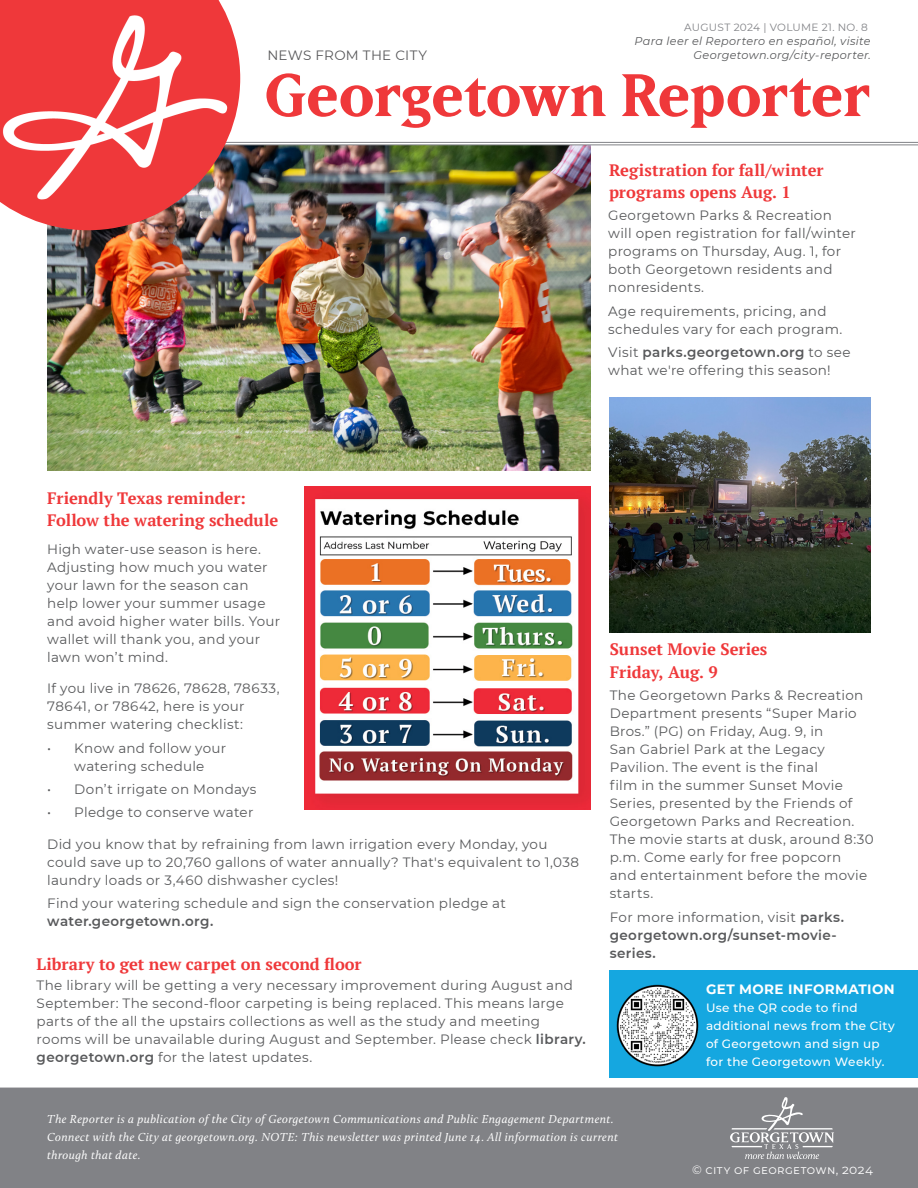
<style>
.page{position:relative;width:918px;height:1188px;background:#fff}
.page>*{position:absolute;margin:0;border:0;box-sizing:border-box;transform-origin:0 0}
.t1{font:700 58.95px "Matrix IIOT";letter-spacing:-.01em;color:#ef383a}
.Blue_Headers{font:700 16.5px/22.5px "PT Serif";color:#ef383a}
.Body_Copy{font:13.5px/18px "Montserrat";letter-spacing:.02em;color:#58595b}
.Body_Copy-2{font:600 13.5px/18px "Montserrat";letter-spacing:.025em;color:#58595b}
.Body_Copy-3{font:700 13.5px "Montserrat";letter-spacing:.03em;color:#fff}
.Body_Copy-4{font:13.5px "Montserrat";letter-spacing:.025em;color:#58585a}
.t2{font:italic 12px/18px "Calluna";letter-spacing:.035em;color:#fff}
.Body_Copy-5{font:500 12px/18px "Montserrat";letter-spacing:.03em;color:#fff}
.t3{font:12px "Montserrat";letter-spacing:.075em;color:#fff}
.Body_Copy-6{font:italic 11.25px/13.5px "Montserrat";letter-spacing:.025em;color:#58595b;text-align:right}
.Body_Copy-7{font:10.5px "Montserrat";letter-spacing:.025em;color:#818286}
.s1{font-weight:600}
.s2{font-weight:400}
</style>
<div class="page">
<img style="left:47px;top:146px;width:543px;height:325px">
<div style="left:0;top:1088px;width:918px;height:100px;background:#818286"></div>
<hr style="left:224px;top:142px;width:694px;height:1px;background:#818286">
<hr style="left:224px;top:145px;width:694px;height:1px;background:#818286">
<img style="left:0;top:0;width:313px;height:231px">
<svg style="left:730px;top:1098px;width:104px;height:61px;background:#949598"></svg>
<div style="left:609px;top:970px;width:309px;height:108px;background:#15a7e0"></div>
<img style="left:616px;top:985px;width:83px;height:82px">
<img style="left:610px;top:397px;width:261px;height:235px">
<img style="left:305px;top:487px;width:285px;height:323px">
<p class="Body_Copy-4" style="left:267px;top:46px;width:161px">NEWS FROM THE CITY</p>
<p class="Body_Copy-7" style="left:684px;top:20px;width:185px">AUGUST 2024 | VOLUME 21. NO. 8</p>
<p class="Body_Copy-6" style="left:634px;top:34px;width:238px">Para leer el Reportero en español, visite<br>Georgetown.org/city-reporter.</p>
<p class="t1" style="left:264px;top:59px;width:607px">Georgetown Reporter</p>
<p class="Blue_Headers" style="left:609px;top:158px;width:216px">Registration for fall/winter programs opens Aug. 1</p>
<p class="Body_Copy" style="left:608px;top:206px;width:249px">Georgetown Parks &amp; Recreation will open registration for fall/winter programs on Thursday, Aug. 1, for both Georgetown residents and nonresidents.</p>
<p class="Body_Copy" style="left:608px;top:301px;width:236px">Age requirements, pricing, and schedules vary for each program.</p>
<p class="Body_Copy" style="left:608px;top:343px;width:244px">Visit <span class="s1">parks.georgetown.org</span> to see what we're offering this season!</p>
<p class="Blue_Headers" style="left:47px;top:486px;width:232px">Friendly Texas reminder:<br>Follow the watering schedule</p>
<p class="Body_Copy" style="left:47px;top:539px;width:234px">High water-use season is here.<br>Adjusting how much you water your lawn for the season can help lower your summer usage and avoid higher water bills. Your wallet will thank you, and your lawn won’t mind.</p>
<p class="Body_Copy" style="left:47px;top:679px;width:234px">If you live in 78626, 78628, 78633,<br>78641, or 78642, here is your summer watering checklist:</p>
<p class="Body_Copy" style="left:47px;top:738px;width:181px;text-align:center">• Know and follow your watering schedule</p>
<p class="Body_Copy" style="left:47px;top:780px;width:211px">• Don’t irrigate on Mondays</p>
<p class="Body_Copy" style="left:47px;top:803px;width:208px">• Pledge to conserve water</p>
<p class="Body_Copy" style="left:47px;top:835px;width:533px">Did you know that by refraining from lawn irrigation every Monday, you could save up to 20,760 gallons of water annually? That's equivalent to 1,038 laundry loads or 3,460 dishwasher cycles!</p>
<p class="Body_Copy" style="left:47px;top:894px;width:460px">Find your watering schedule and sign the conservation pledge at</p>
<p class="Body_Copy-2" style="left:47px;top:912px;width:168px">water.georgetown.org.</p>
<p class="Blue_Headers" style="left:37px;top:953px;width:327px">Library to get new carpet on second floor</p>
<p class="Body_Copy" style="left:37px;top:976px;width:551px">The library will be getting a very necessary improvement during August and September: The second-floor carpeting is being replaced. This means large parts of the all the upstairs collections as well as the study and meeting rooms will be unavailable during August and September. Please check <span class="s1">library. georgetown.org</span> for the latest updates.</p>
<p class="Blue_Headers" style="left:610px;top:638px;width:159px">Sunset Movie Series</p>
<p class="Blue_Headers" style="left:610px;top:660px;width:110px">Friday, Aug. 9</p>
<p class="Body_Copy" style="left:610px;top:686px;width:266px">The Georgetown Parks &amp; Recreation<br>Department presents “Super Mario<br>Bros.” (PG) on Friday, Aug. 9, in<br>San Gabriel Park at the Legacy<br>Pavilion. The event is the final<br>film in the summer Sunset Movie<br>Series, presented by the Friends of<br>Georgetown Parks and Recreation.<br>The movie starts at dusk, around 8:30 p.m. Come early for free popcorn<br>and entertainment before the movie starts.</p>
<p class="Body_Copy-2" style="left:610px;top:907px;width:236px"><span class="s2">For more information, visit</span> parks. georgetown.org/sunset-movie&shy;series.</p>
<p class="Body_Copy-3" style="left:706px;top:979px;width:190px">GET MORE INFORMATION</p>
<p class="Body_Copy-5" style="left:706px;top:998px;width:190px">Use the QR code to find additional news from the City of Georgetown and sign up for the Georgetown Weekly.</p>
<p class="t2" style="left:47px;top:1110px;width:568px">The Reporter is a publication of the City of Georgetown Communications and Public Engagement Department.</p>
<p class="t2" style="left:47px;top:1128px;width:572px">Connect with the City at georgetown.org. NOTE: This newsletter was printed June 14. All information is current through that date.</p>
<p class="t3" style="left:692px;top:1161px;width:183px">© city of georgetown, 2024</p>
</div>
